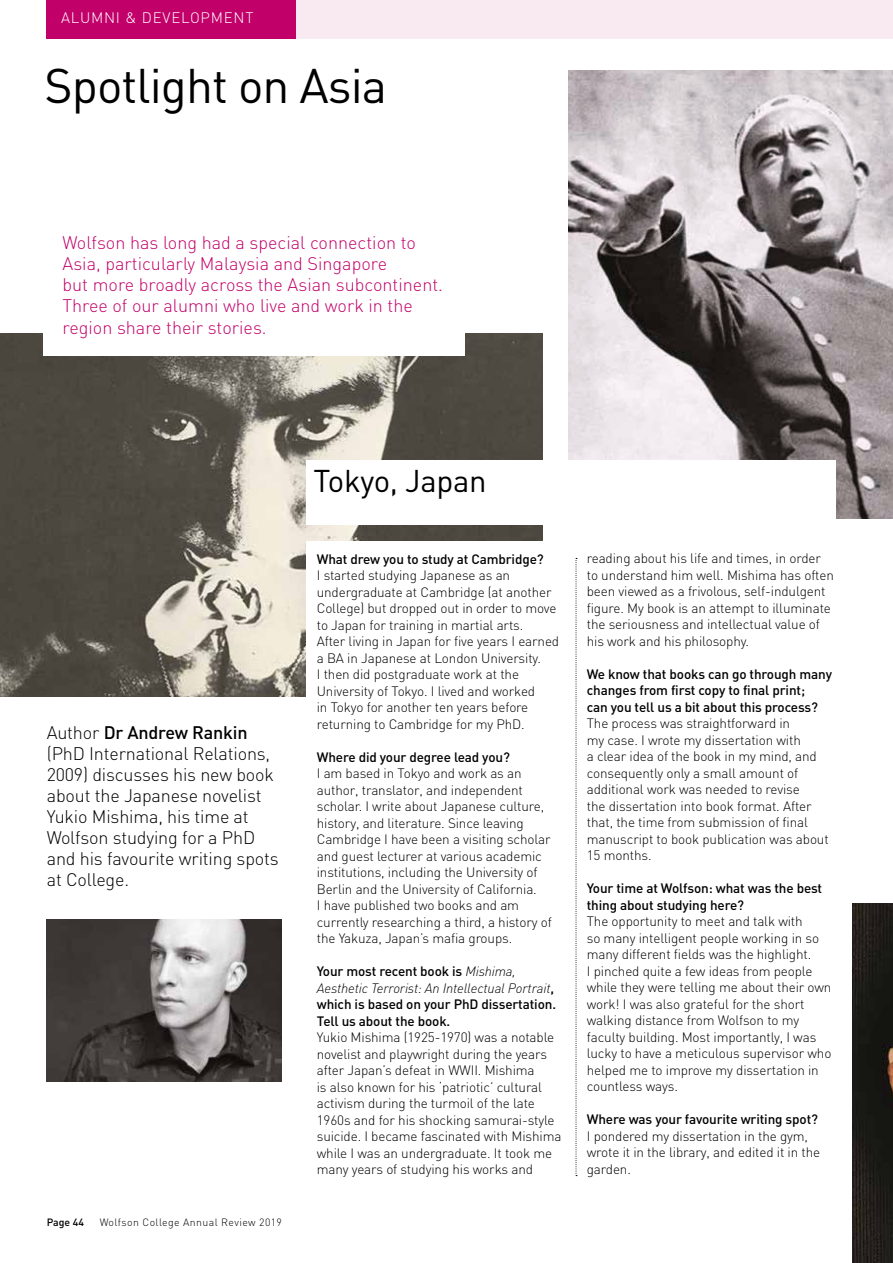
<style>
.page{position:relative;width:893px;height:1263px;background:#fff}
.page>*{position:absolute;margin:0;border:0;box-sizing:border-box;transform-origin:0 0}
.t1{font:48px "DINCE";letter-spacing:-.02em;color:#000}
.t2{font:31.05px "DINCE";letter-spacing:-.01em;color:#000}
.t3{font:300 18px/21px "DINCE";letter-spacing:-.01em;color:#000}
.t4{font:300 18px/21.1px "DINCE";color:#c2006a}
.t5{font:300 15px "DINCE";letter-spacing:.05em;color:#fff}
.t6{font:300 13.5px/16.5px "DINCE";letter-spacing:-.01em;color:#000}
.t7{font:500 13.5px/16.5px "DINCE";letter-spacing:-.01em;color:#000}
.t8{font:italic 300 13.5px "DINOT";letter-spacing:-.01em;color:#000}
.t9{font:300 10.5px "DINCE";letter-spacing:.04em;color:#000}
.t10{font:500 10.5px "DINCE";color:#000}
.s1{font-weight:500}
.s2{font-family:"DINOT";font-weight:300;font-style:italic}
.s3{font-family:"DINCE";font-weight:500;font-style:normal}
</style>
<div class="page">
<img style="left:0;top:334px;width:543px;height:362px">
<div style="left:306px;top:541px;width:530px;height:639px;background:#fff"></div>
<img style="left:853px;top:903px;width:40px;height:360px">
<div style="left:296px;top:0;width:597px;height:38px;background:#f9eaf2"></div>
<div style="left:47px;top:0;width:249px;height:38px;background:#c2006a"></div>
<img style="left:47px;top:919px;width:235px;height:163px">
<div style="left:43px;top:210px;width:422px;height:146px;background:#fff"></div>
<svg style="left:575px;top:558px;width:2px;height:618px"></svg>
<svg style="left:568px;top:71px;width:325px;height:448px;background:#a49d9f"></svg>
<div style="left:306px;top:460px;width:530px;height:65px;background:#fff"></div>
<p class="t5" style="left:61px;top:9px;width:194px">ALUMNI &amp; DEVELOPMENT</p>
<h1 class="t1" style="left:45px;top:55px;width:344px">Spotlight on Asia</h1>
<h3 class="t4" style="left:63px;top:232px;width:382px">Wolfson has long had a special connection to Asia, particularly Malaysia and Singapore<br>but more broadly across the Asian subcontinent.<br>Three of our alumni who live and work in the region share their stories.</h3>
<h3 class="t3" style="left:47px;top:722px;width:233px">Author <span class="s1">Dr Andrew Rankin </span>(PhD International Relations,<br>2009) discusses his new book about the Japanese novelist<br>Yukio Mishima, his time at<br>Wolfson studying for a PhD and his favourite writing spots at College.</h3>
<p class="t10" style="left:47px;top:1215px;width:39px">Page 44</p>
<p class="t9" style="left:100px;top:1215px;width:184px">Wolfson College Annual Review 2019</p>
<h2 class="t2" style="left:314px;top:461px;width:175px">Tokyo, Japan</h2>
<p class="t7" style="left:317px;top:550px;width:228px">What drew you to study at Cambridge?</p>
<p class="t6" style="left:317px;top:567px;width:244px">I started studying Japanese as an undergraduate at Cambridge (at another College) but dropped out in order to move to Japan for training in martial arts.<br>After living in Japan for five years I earned a BA in Japanese at London University.<br>I then did postgraduate work at the University of Tokyo. I lived and worked<br>in Tokyo for another ten years before returning to Cambridge for my PhD.</p>
<p class="t7" style="left:317px;top:748px;width:195px">Where did your degree lead you?</p>
<p class="t6" style="left:317px;top:765px;width:237px">I am based in Tokyo and work as an author, translator, and independent scholar. I write about Japanese culture, history, and literature. Since leaving Cambridge I have been a visiting scholar and guest lecturer at various academic institutions, including the University of Berlin and the University of California.<br>I have published two books and am currently researching a third, a history of the Yakuza, Japan’s mafia groups.</p>
<p class="t7" style="left:317px;top:963px;width:201px">Your most recent book is <span class="s2">Mishima,</span></p>
<p class="t8" style="left:317px;top:978px;width:239px">Aesthetic Terrorist: An Intellectual Portrait<span class="s3">,</span></p>
<p class="t7" style="left:317px;top:996px;width:241px">which is based on your PhD dissertation.<br>Tell us about the book.</p>
<p class="t6" style="left:317px;top:1029px;width:246px">Yukio Mishima (1925-1970) was a notable novelist and playwright during the years after Japan’s defeat in WWII. Mishima<br>is also known for his ‘patriotic’ cultural activism during the turmoil of the late 1960s and for his shocking samurai-style suicide. I became fascinated with Mishima while I was an undergraduate. It took me many years of studying his works and</p>
<p class="t6" style="left:587px;top:550px;width:249px">reading about his life and times, in order to understand him well. Mishima has often been viewed as a frivolous, self-indulgent figure. My book is an attempt to illuminate the seriousness and intellectual value of his work and his philosophy.</p>
<p class="t7" style="left:587px;top:665px;width:247px">We know that books can go through many changes from first copy to final print;<br>can you tell us a bit about this process?</p>
<p class="t6" style="left:587px;top:715px;width:243px">The process was straightforward in<br>my case. I wrote my dissertation with<br>a clear idea of the book in my mind, and consequently only a small amount of additional work was needed to revise<br>the dissertation into book format. After that, the time from submission of final manuscript to book publication was about 15 months.</p>
<p class="t7" style="left:587px;top:880px;width:237px">Your time at Wolfson: what was the best thing about studying here?</p>
<p class="t6" style="left:587px;top:913px;width:246px">The opportunity to meet and talk with<br>so many intelligent people working in so many different fields was the highlight.<br>I pinched quite a few ideas from people while they were telling me about their own work! I was also grateful for the short walking distance from Wolfson to my faculty building. Most importantly, I was lucky to have a meticulous supervisor who helped me to improve my dissertation in countless ways.</p>
<p class="t7" style="left:587px;top:1110px;width:233px">Where was your favourite writing spot?</p>
<p class="t6" style="left:587px;top:1128px;width:235px">I pondered my dissertation in the gym, wrote it in the library, and edited it in the garden.</p>
</div>
